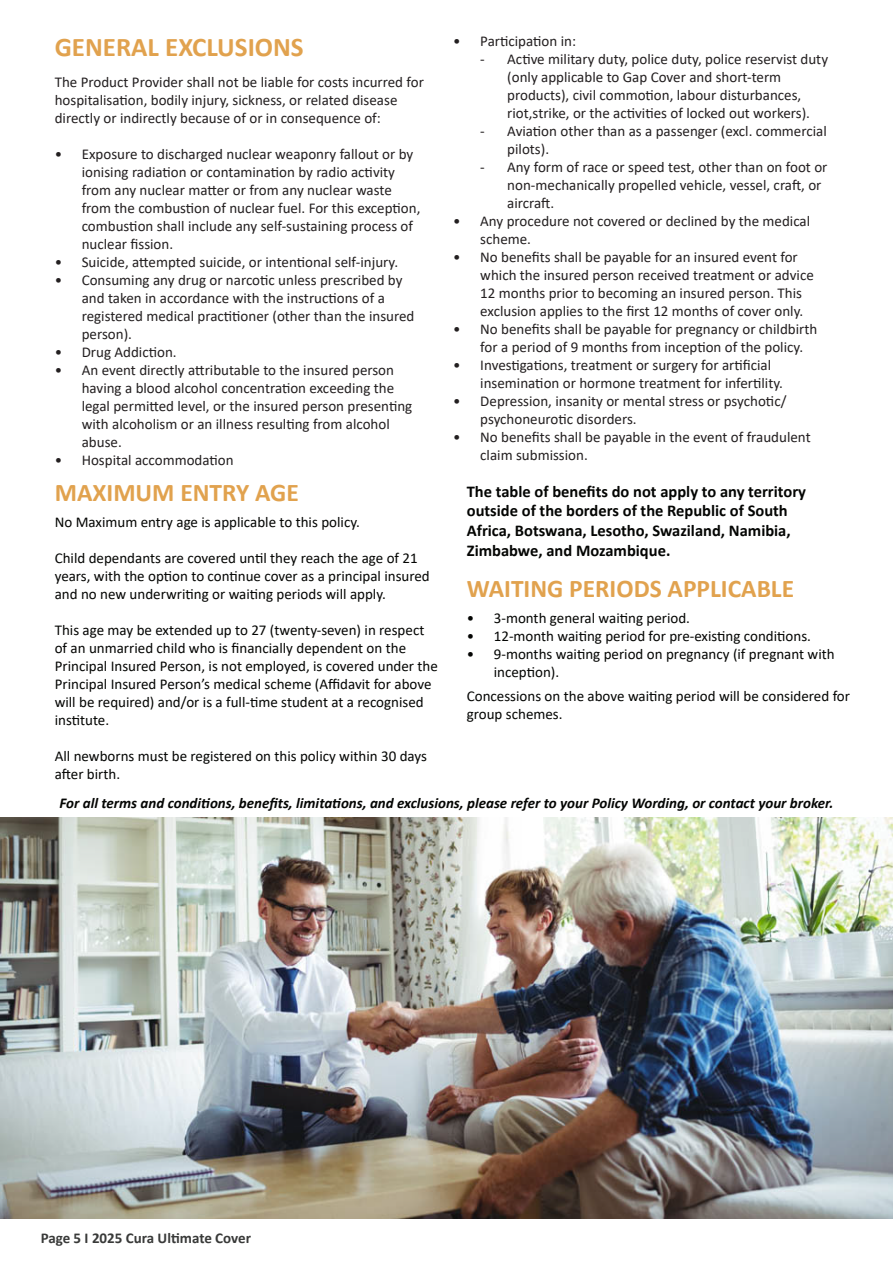
<style>
.page{position:relative;width:893px;height:1263px;background:#fff}
.page>*{position:absolute;margin:0;border:0;box-sizing:border-box;transform-origin:0 0}
.t1{font:700 27px "Calibri";color:#e1a24e}
.t2{font:700 25.5px "Calibri";color:#e1a24e}
.t3{font:700 16.5px/19.8px "Calibri";color:#040503}
.t4{font:15px/18px "Calibri";color:#231f20}
.t5{font:15px/18px "Calibri";color:#040503}
.t6{font:italic 700 15px "Calibri";color:#040503}
.t7{font:700 15px "Calibri";color:#393a39}
</style>
<div class="page">
<img style="left:0;top:818px;width:893px;height:400px">
<h1 class="t1" style="left:55px;top:28px;width:251px">GENERAL EXCLUSIONS</h1>
<p class="t4" style="left:55px;top:72px;width:371px">The Product Provider shall not be liable for costs incurred for hospitalisation, bodily injury, sickness, or related disease directly or indirectly because of or in consequence of:</p>
<p class="t4" style="left:82px;top:144px;width:340px;text-indent:-27px">• Exposure to discharged nuclear weaponry fallout or by ionising radiation or contamination by radio activity from any nuclear matter or from any nuclear waste from the combustion of nuclear fuel. For this exception, combustion shall include any self-sustaining process of nuclear fission.</p>
<p class="t4" style="left:55px;top:252px;width:345px">• Suicide, attempted suicide, or intentional self-injury.</p>
<p class="t4" style="left:82px;top:270px;width:334px;text-indent:-27px">• Consuming any drug or narcotic unless prescribed by and taken in accordance with the instructions of a registered medical practitioner (other than the insured person).</p>
<p class="t4" style="left:55px;top:342px;width:123px">• Drug Addiction.</p>
<p class="t4" style="left:82px;top:360px;width:332px;text-indent:-27px">• An event directly attributable to the insured person having a blood alcohol concentration exceeding the legal permitted level, or the insured person presenting with alcoholism or an illness resulting from alcohol abuse.</p>
<p class="t4" style="left:55px;top:450px;width:180px">• Hospital accommodation</p>
<h2 class="t2" style="left:55px;top:475px;width:246px">MAXIMUM ENTRY AGE</h2>
<p class="t5" style="left:55px;top:513px;width:307px">No Maximum entry age is applicable to this policy.</p>
<p class="t5" style="left:55px;top:549px;width:377px">Child dependants are covered until they reach the age of 21 years, with the option to continue cover as a principal insured and no new underwriting or waiting periods will apply.</p>
<p class="t5" style="left:55px;top:621px;width:385px">This age may be extended up to 27 (twenty-seven) in respect of an unmarried child who is financially dependent on the Principal Insured Person, is not employed, is covered under the Principal Insured Person’s medical scheme (Affidavit for above will be required) and/or is a full-time student at a recognised institute.</p>
<p class="t5" style="left:55px;top:747px;width:374px">All newborns must be registered on this policy within 30 days after birth.</p>
<p class="t4" style="left:453px;top:32px;width:124px">• Participation in:</p>
<p class="t4" style="left:507px;top:50px;width:322px;text-indent:-27px">- Active military duty, police duty, police reservist duty (only applicable to Gap Cover and short-term products), civil commotion, labour disturbances, riot,strike, or the activities of locked out workers).</p>
<p class="t4" style="left:507px;top:122px;width:321px;text-indent:-27px">- Aviation other than as a passenger (excl. commercial pilots).</p>
<p class="t4" style="left:507px;top:158px;width:322px;text-indent:-27px">- Any form of race or speed test, other than on foot or non-mechanically propelled vehicle, vessel, craft, or aircraft.</p>
<p class="t4" style="left:480px;top:212px;width:331px;text-indent:-27px">• Any procedure not covered or declined by the medical scheme.</p>
<p class="t4" style="left:480px;top:248px;width:335px;text-indent:-27px">• No benefits shall be payable for an insured event for which the insured person received treatment or advice 12 months prior to becoming an insured person. This exclusion applies to the first 12 months of cover only.</p>
<p class="t4" style="left:480px;top:320px;width:339px;text-indent:-27px">• No benefits shall be payable for pregnancy or childbirth for a period of 9 months from inception of the policy.</p>
<p class="t4" style="left:480px;top:356px;width:304px;text-indent:-27px">• Investigations, treatment or surgery for artificial insemination or hormone treatment for infertility.</p>
<p class="t4" style="left:480px;top:392px;width:308px;text-indent:-27px">• Depression, insanity or mental stress or psychotic/ psychoneurotic disorders.</p>
<p class="t4" style="left:480px;top:428px;width:332px;text-indent:-27px">• No benefits shall be payable in the event of fraudulent claim submission.</p>
<p class="t3" style="left:467px;top:481px;width:341px">The table of benefits do not apply to any territory outside of the borders of the Republic of South Africa, Botswana, Lesotho, Swaziland, Namibia, Zimbabwe, and Mozambique.</p>
<h2 class="t2" style="left:467px;top:571px;width:329px">WAITING PERIODS APPLICABLE</h2>
<p class="t5" style="left:467px;top:609px;width:225px">• 3-month general waiting period.</p>
<p class="t5" style="left:467px;top:627px;width:346px">• 12-month waiting period for pre-existing conditions.</p>
<p class="t5" style="left:494px;top:645px;width:342px;text-indent:-27px">• 9-months waiting period on pregnancy (if pregnant with inception).</p>
<p class="t5" style="left:467px;top:687px;width:385px">Concessions on the above waiting period will be considered for group schemes.</p>
<p class="t6" style="left:60px;top:793px;width:775px">For all terms and conditions, benefits, limitations, and exclusions, please refer to your Policy Wording, or contact your broker.</p>
<p class="t7" style="left:41px;top:1227px;width:212px">Page 5 I 2025 Cura Ultimate Cover</p>
</div>
